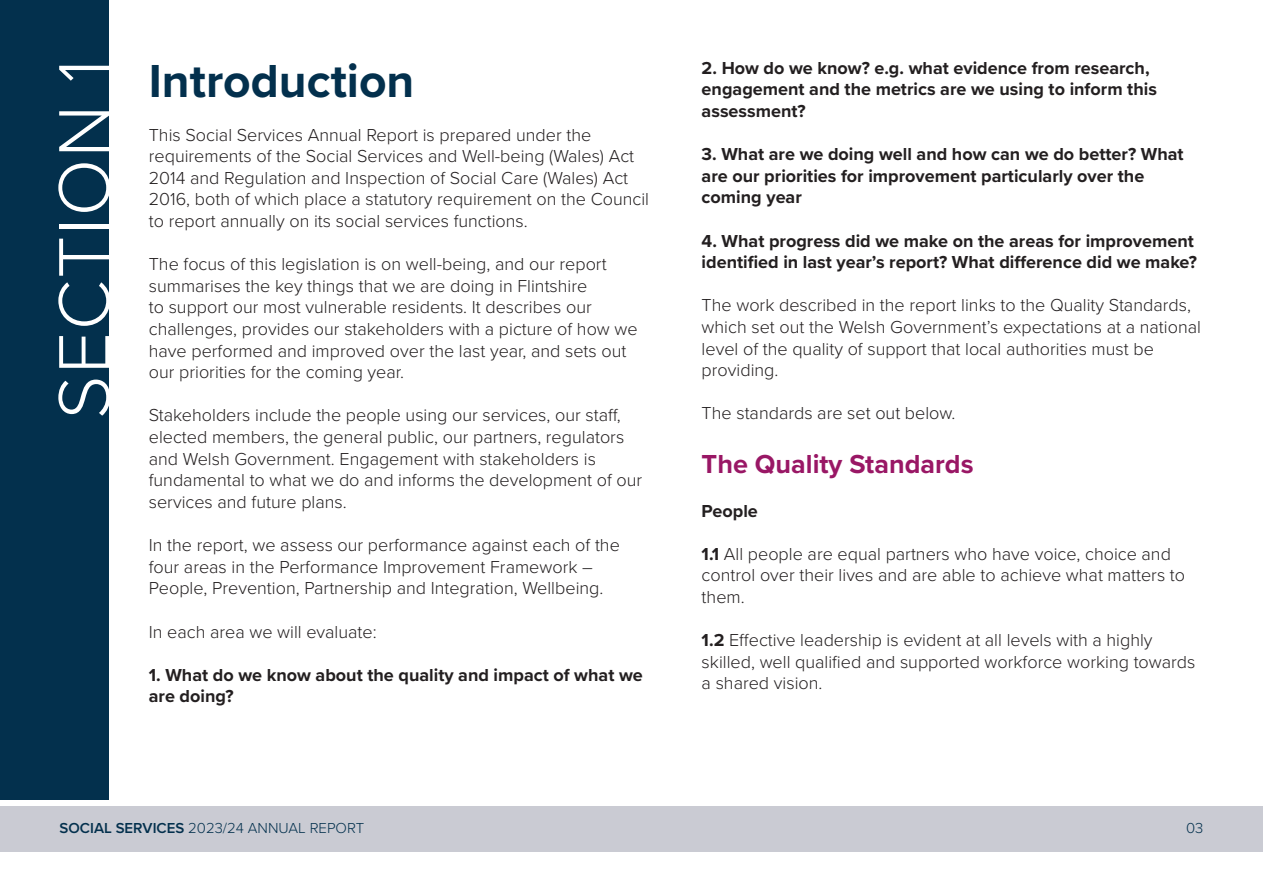
<style>
.page{position:relative;width:1263px;height:893px;background:#fff}
.page>*{position:absolute;margin:0;border:0;box-sizing:border-box;transform-origin:0 0}
.t1{font:300 75px "Proxima Nova";letter-spacing:.02em;color:#fff}
.t2{font:700 48px "Proxima Nova";color:#03304d}
.t3{font:700 27px "Proxima Nova";color:#991765}
.t4{font:300 18px/21.6px "Proxima Nova";color:#231f20}
.t5{font:700 18px/21.6px "Proxima Nova";color:#231f20}
.t6{font:300 15px "Proxima Nova";color:#03304d}
.s1{font-weight:600}
.s2{font-weight:700}
</style>
<div class="page">
<div style="left:0;top:0;width:108px;height:799px;background:#03304d"></div>
<div style="left:0;top:806px;width:1263px;height:46px;background:#cacbd3"></div>
<p class="t1" style="left:28px;top:419px;width:361px;rotate:-90deg">SECTION 1</p>
<p class="t2" style="left:149px;top:46px;width:267px">Introduction</p>
<p class="t4" style="left:149px;top:123px;width:502px">This Social Services Annual Report is prepared under the requirements of the Social Services and Well-being (Wales) Act 2014 and Regulation and Inspection of Social Care (Wales) Act 2016, both of which place a statutory requirement on the Council to report annually on its social services functions.</p>
<p class="t4" style="left:149px;top:252px;width:490px">The focus of this legislation is on well-being, and our report summarises the key things that we are doing in Flintshire<br>to support our most vulnerable residents. It describes our challenges, provides our stakeholders with a picture of how we have performed and improved over the last year, and sets out our priorities for the coming year.</p>
<p class="t4" style="left:149px;top:404px;width:495px">Stakeholders include the people using our services, our staff, elected members, the general public, our partners, regulators and Welsh Government. Engagement with stakeholders is fundamental to what we do and informs the development of our services and future plans.</p>
<p class="t4" style="left:149px;top:533px;width:473px">In the report, we assess our performance against each of the four areas in the Performance Improvement Framework –<br>People, Prevention, Partnership and Integration, Wellbeing.</p>
<p class="t4" style="left:149px;top:620px;width:229px">In each area we will evaluate:</p>
<p class="t5" style="left:149px;top:663px;width:495px">1. What do we know about the quality and impact of what we are doing?</p>
<p class="t6" style="left:60px;top:817px;width:306px"><span class="s1">SOCIAL SERVICES</span> 2023/24 ANNUAL REPORT</p>
<p class="t5" style="left:702px;top:57px;width:457px">2. How do we know? e.g. what evidence from research, engagement and the metrics are we using to inform this assessment?</p>
<p class="t5" style="left:702px;top:143px;width:483px">3. What are we doing well and how can we do better? What are our priorities for improvement particularly over the coming year</p>
<p class="t5" style="left:702px;top:229px;width:497px">4. What progress did we make on the areas for improvement identified in last year’s report? What difference did we make?</p>
<p class="t4" style="left:702px;top:294px;width:501px">The work described in the report links to the Quality Standards, which set out the Welsh Government’s expectations at a national level of the quality of support that local authorities must be providing.</p>
<p class="t4" style="left:702px;top:402px;width:255px">The standards are set out below.</p>
<p class="t3" style="left:702px;top:444px;width:273px">The Quality Standards</p>
<p class="t5" style="left:702px;top:499px;width:58px">People</p>
<p class="t4" style="left:702px;top:542px;width:485px"><span class="s2">1.1</span> All people are equal partners who have voice, choice and control over their lives and are able to achieve what matters to them.</p>
<p class="t4" style="left:702px;top:628px;width:495px"><span class="s2">1.2</span> Effective leadership is evident at all levels with a highly skilled, well qualified and supported workforce working towards a shared vision.</p>
<p class="t6" style="left:1186px;top:817px;width:19px">03</p>
</div>
